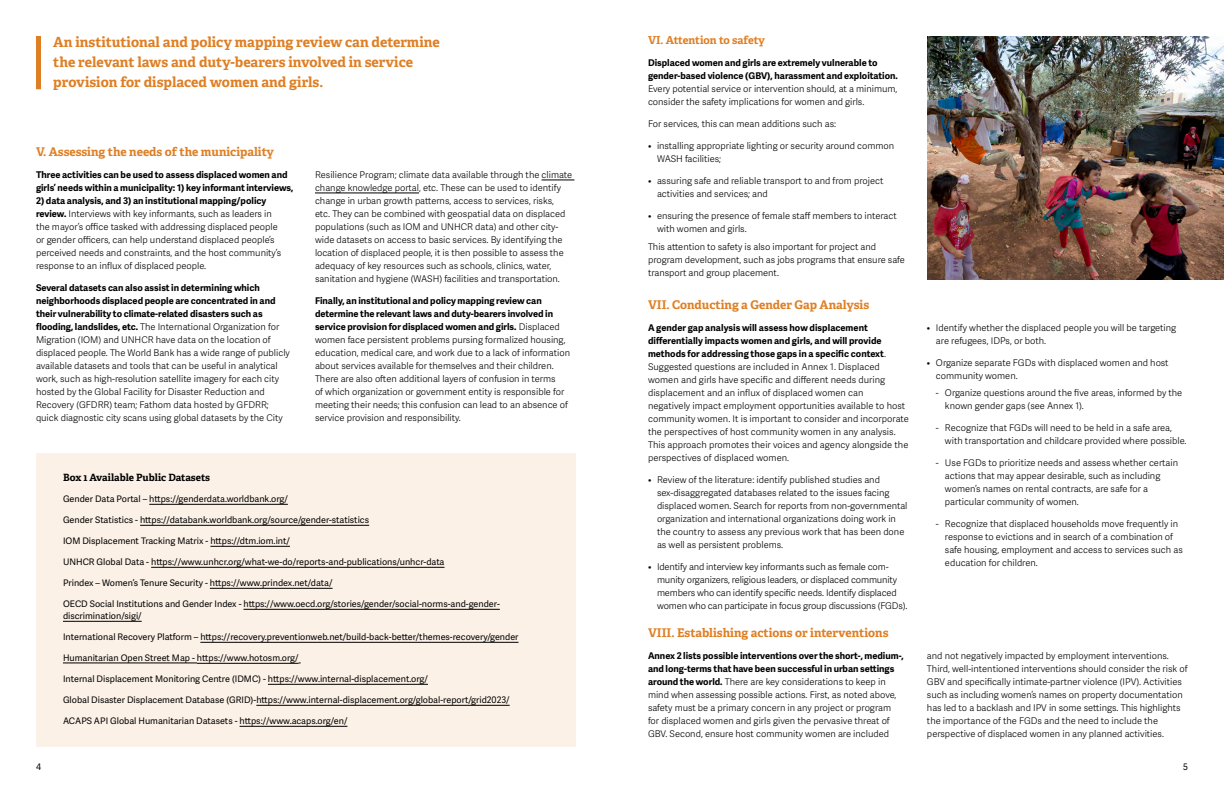
<style>
.page{position:relative;width:1224px;height:792px;background:#fff}
.page>*{position:absolute;margin:0;border:0;box-sizing:border-box;transform-origin:0 0}
.t1{font:700 14px/20px "Adelle Basic";color:#df7f24}
.t2{font:700 12px "Adelle Basic";color:#df7f24}
.t3{font:700 11px "Adelle Basic";letter-spacing:-.005em;color:#df7f24}
.t4{font:700 10px "Adelle Basic";color:#000}
.t5{font:300 9.2px/13px "Adelle Sans";color:#000}
.t6{font:700 9.2px/13px "Adelle Sans";color:#000}
.t7{font:9px/12px "Adelle Sans";color:#000}
.s1{font-weight:700}
</style>
<div class="page">
<div style="left:36px;top:454px;width:540px;height:293px;background:#fcf1e7"></div>
<hr style="left:149px;top:504px;width:139px;height:1px;background:#000">
<hr style="left:140px;top:525px;width:229px;height:1px;background:#000">
<hr style="left:210px;top:546px;width:80px;height:1px;background:#000">
<hr style="left:151px;top:567px;width:294px;height:1px;background:#000">
<hr style="left:210px;top:588px;width:123px;height:1px;background:#000">
<hr style="left:243px;top:609px;width:257px;height:1px;background:#000">
<hr style="left:63px;top:621px;width:79px;height:1px;background:#000">
<hr style="left:200px;top:642px;width:319px;height:1px;background:#000">
<hr style="left:63px;top:663px;width:134px;height:1px;background:#000">
<hr style="left:197px;top:663px;width:102px;height:1px;background:#000">
<hr style="left:268px;top:684px;width:160px;height:1px;background:#000">
<hr style="left:256px;top:705px;width:254px;height:1px;background:#000">
<hr style="left:240px;top:726px;width:107px;height:1px;background:#000">
<hr style="left:542px;top:180px;width:32px;height:1px;background:#000">
<hr style="left:315px;top:193px;width:104px;height:1px;background:#000">
<img style="left:927px;top:36px;width:297px;height:243px">
<div style="left:36px;top:36px;width:5px;height:53px;background:#df7f24"></div>
<h1 class="t1" style="left:53px;top:32px;width:388px">An institutional and policy mapping review can determine the relevant laws and duty-bearers involved in service provision for displaced women and girls.</h1>
<h2 class="t2" style="left:36px;top:144px;width:240px">V. Assessing the needs of the municipality</h2>
<p class="t6" style="left:36px;top:168px;width:259px">Three activities can be used to assess displaced women and girls’ needs within a municipality: 1) key informant interviews,</p>
<p class="t5" style="left:36px;top:194px;width:247px"><span class="s1">2) data analysis, and 3) an institutional mapping/policy review.</span> Interviews with key informants, such as leaders in the mayor’s office tasked with addressing displaced people or gender officers, can help understand displaced people’s perceived needs and constraints, and the host community’s response to an influx of displaced people.</p>
<p class="t5" style="left:36px;top:281px;width:255px"><span class="s1">Several datasets can also assist in determining which neighborhoods displaced people are concentrated in and their vulnerability to climate-related disasters such as flooding, landslides, etc.</span> The International Organization for Migration (IOM) and UNHCR have data on the location of displaced people. The World Bank has a wide range of publicly available datasets and tools that can be useful in analytical work, such as high-resolution satellite imagery for each city hosted by the Global Facility for Disaster Reduction and Recovery (GFDRR) team; Fathom data hosted by GFDRR; quick diagnostic city scans using global datasets by the City</p>
<p class="t5" style="left:315px;top:168px;width:259px">Resilience Program; climate data available through the climate change knowledge portal, etc. These can be used to identify change in urban growth patterns, access to services, risks,<br>etc. They can be combined with geospatial data on displaced populations (such as IOM and UNHCR data) and other city&shy;wide datasets on access to basic services. By identifying the location of displaced people, it is then possible to assess the adequacy of key resources such as schools, clinics, water, sanitation and hygiene (WASH) facilities and transportation.</p>
<p class="t5" style="left:315px;top:294px;width:257px"><span class="s1">Finally, an institutional and policy mapping review can determine the relevant laws and duty-bearers involved in service provision for displaced women and girls.</span> Displaced women face persistent problems pursing formalized housing, education, medical care, and work due to a lack of information about services available for themselves and their children.<br>There are also often additional layers of confusion in terms<br>of which organization or government entity is responsible for meeting their needs; this confusion can lead to an absence of service provision and responsibility.</p>
<p class="t4" style="left:63px;top:471px;width:149px">Box 1 Available Public Datasets</p>
<p class="t7" style="left:63px;top:493px;width:226px">Gender Data Portal – https://genderdata.worldbank.org/</p>
<p class="t7" style="left:63px;top:514px;width:308px">Gender Statistics - https://databank.worldbank.org/source/gender-statistics</p>
<p class="t7" style="left:63px;top:535px;width:228px">IOM Displacement Tracking Matrix - https://dtm.iom.int/</p>
<p class="t7" style="left:63px;top:556px;width:383px">UNHCR Global Data - https://www.unhcr.org/what-we-do/reports-and-publications/unhcr-data</p>
<p class="t7" style="left:63px;top:577px;width:271px">Prindex – Women’s Tenure Security - https://www.prindex.net/data/</p>
<p class="t7" style="left:63px;top:598px;width:438px">OECD Social Institutions and Gender Index - https://www.oecd.org/stories/gender/social-norms-and-gender&shy;discrimination/sigi/</p>
<p class="t7" style="left:63px;top:631px;width:457px">International Recovery Platform – https://recovery.preventionweb.net/build-back-better/themes-recovery/gender</p>
<p class="t7" style="left:63px;top:652px;width:237px">Humanitarian Open Street Map - https://www.hotosm.org/</p>
<p class="t7" style="left:63px;top:673px;width:367px">Internal Displacement Monitoring Centre (IDMC) - https://www.internal-displacement.org/</p>
<p class="t7" style="left:63px;top:694px;width:448px">Global Disaster Displacement Database (GRID)-https://www.internal-displacement.org/global-report/grid2023/</p>
<p class="t7" style="left:63px;top:715px;width:286px">ACAPS API Global Humanitarian Datasets - https://www.acaps.org/en/</p>
<p class="t3" style="left:648px;top:33px;width:119px">VI. Attention to safety</p>
<p class="t6" style="left:648px;top:56px;width:251px">Displaced women and girls are extremely vulnerable to gender-based violence (GBV), harassment and exploitation.</p>
<p class="t5" style="left:648px;top:83px;width:251px">Every potential service or intervention should, at a minimum, consider the safety implications for women and girls.</p>
<p class="t5" style="left:648px;top:118px;width:190px">For services, this can mean additions such as:</p>
<p class="t5" style="left:657px;top:140px;width:239px;text-indent:-9px">• installing appropriate lighting or security around common<br>WASH facilities;</p>
<p class="t5" style="left:657px;top:175px;width:228px;text-indent:-9px">• assuring safe and reliable transport to and from project activities and services; and</p>
<p class="t5" style="left:657px;top:210px;width:241px;text-indent:-9px">• ensuring the presence of female staff members to interact with women and girls.</p>
<p class="t5" style="left:648px;top:240px;width:258px">This attention to safety is also important for project and program development, such as jobs programs that ensure safe transport and group placement.</p>
<h2 class="t2" style="left:648px;top:297px;width:223px">VII. Conducting a Gender Gap Analysis</h2>
<p class="t5" style="left:648px;top:321px;width:263px"><span class="s1">A gender gap analysis will assess how displacement differentially impacts women and girls, and will provide methods for addressing those gaps in a specific context</span>.<br>Suggested questions are included in Annex 1. Displaced women and girls have specific and different needs during displacement and an influx of displaced women can<br>negatively impact employment opportunities available to host community women. It is important to consider and incorporate the perspectives of host community women in any analysis.<br>This approach promotes their voices and agency alongside the perspectives of displaced women.</p>
<p class="t5" style="left:657px;top:473px;width:252px;text-indent:-9px">• Review of the literature: identify published studies and sex-disaggregated databases related to the issues facing displaced women. Search for reports from non-governmental organization and international organizations doing work in the country to assess any previous work that has been done as well as persistent problems.</p>
<p class="t5" style="left:657px;top:560px;width:252px;text-indent:-9px">• Identify and interview key informants such as female com&shy;munity organizers, religious leaders, or displaced community members who can identify specific needs. Identify displaced women who can participate in focus group discussions (FGDs).</p>
<p class="t5" style="left:936px;top:321px;width:242px;text-indent:-9px">• Identify whether the displaced people you will be targeting are refugees, IDPs, or both.</p>
<p class="t5" style="left:936px;top:356px;width:234px;text-indent:-9px">• Organize separate FGDs with displaced women and host community women.</p>
<p class="t5" style="left:945px;top:387px;width:239px;text-indent:-9px">- Organize questions around the five areas, informed by the known gender gaps (see Annex 1).</p>
<p class="t5" style="left:945px;top:422px;width:243px;text-indent:-9px">- Recognize that FGDs will need to be held in a safe area, with transportation and childcare provided where possible.</p>
<p class="t5" style="left:945px;top:457px;width:235px;text-indent:-9px">- Use FGDs to prioritize needs and assess whether certain actions that may appear desirable, such as including women’s names on rental contracts, are safe for a particular community of women.</p>
<p class="t5" style="left:945px;top:518px;width:239px;text-indent:-9px">- Recognize that displaced households move frequently in response to evictions and in search of a combination of safe housing, employment and access to services such as education for children.</p>
<h2 class="t2" style="left:648px;top:625px;width:242px">VIII. Establishing actions or interventions</h2>
<p class="t5" style="left:648px;top:650px;width:257px"><span class="s1">Annex 2 lists possible interventions over the short-, medium-, and long-terms that have been successful in urban settings around the world.</span> There are key considerations to keep in mind when assessing possible actions. First, as noted above, safety must be a primary concern in any project or program for displaced women and girls given the pervasive threat of GBV. Second, ensure host community women are included</p>
<p class="t5" style="left:927px;top:650px;width:262px">and not negatively impacted by employment interventions.<br>Third, well-intentioned interventions should consider the risk of GBV and specifically intimate-partner violence (IPV). Activities such as including women’s names on property documentation has led to a backlash and IPV in some settings. This highlights the importance of the FGDs and the need to include the perspective of displaced women in any planned activities.</p>
<p class="t7" style="left:36px;top:761px;width:6px">4</p>
<p class="t7" style="left:1183px;top:761px;width:6px">5</p>
</div>
